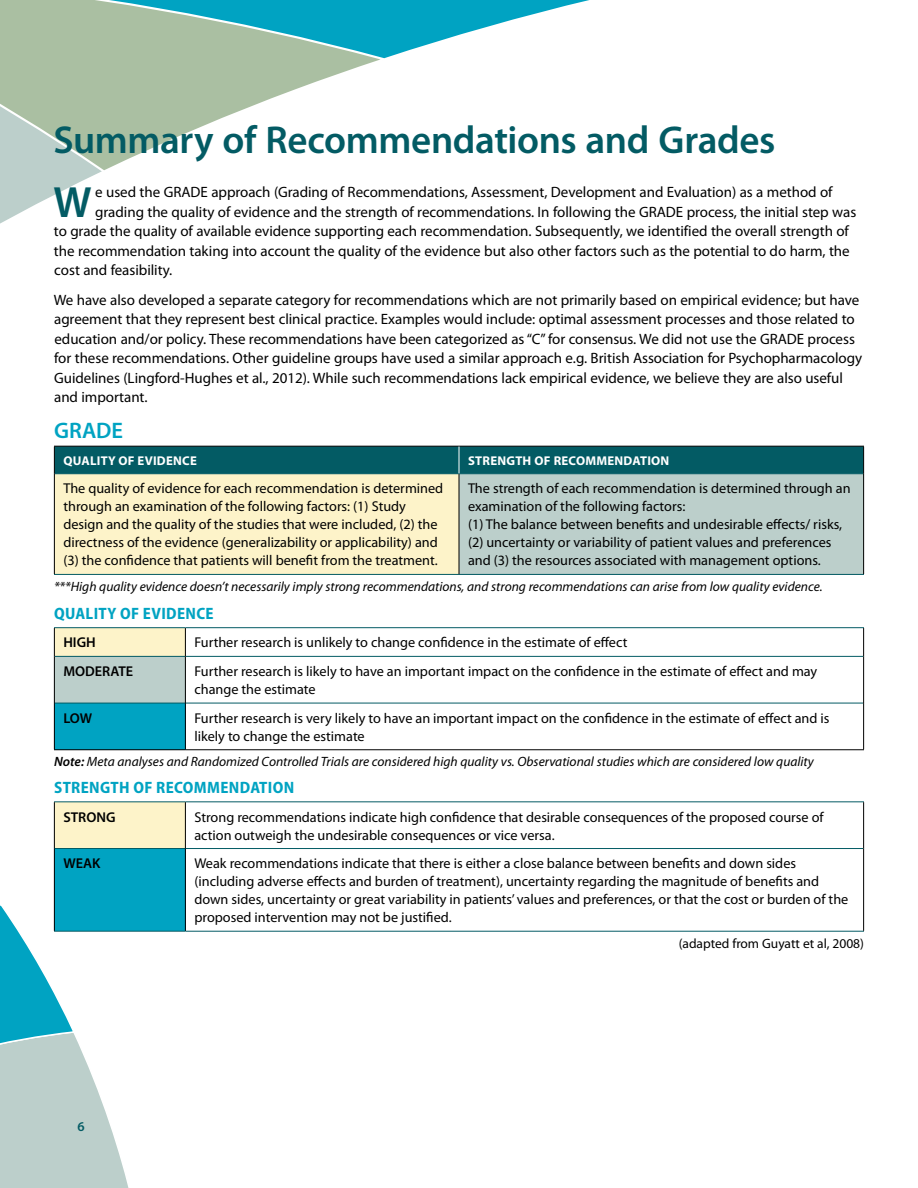
<style>
.page{position:relative;width:918px;height:1188px;background:#fff}
.page>*{position:absolute;margin:0;border:0;box-sizing:border-box;transform-origin:0 0}
.t1{font:600 43.95px "Myriad Pro";color:#035b64}
.t2{font:600 39px "Myriad Pro";letter-spacing:-.01em;color:#035b64}
.t3{font:600 22.5px "Myriad Pro";color:#00a3c2}
.t4{font:700 semi-condensed 16.5px "Myriad Pro";letter-spacing:.02em;color:#00a3c2}
.t5{font:15px/19.5px "Myriad Pro";letter-spacing:-.005em;color:#000}
.t6{font:14.25px/18px "Myriad Pro";color:#000}
.t7{font:600 14.25px "Myriad Pro";color:#000}
.t8{font:italic 13.5px "Myriad Pro";color:#000}
.t9{font:13.5px "Myriad Pro";letter-spacing:-.005em;color:#000}
.t10{font:600 13.5px "Myriad Pro";color:#035b64}
.t11{font:700 12.75px "Myriad Pro";letter-spacing:.02em;color:#fff}
.s1{font-weight:600}
</style>
<div class="page">
<svg style="left:0;top:0;width:589px;height:224px"></svg>
<svg style="left:0;top:903px;width:129px;height:285px"></svg>
<div style="left:54px;top:474px;width:405px;height:100px;background:#fdf3c9"></div>
<div style="left:459px;top:474px;width:405px;height:100px;background:#bccfcb"></div>
<hr style="left:54px;top:574px;width:405px;height:1px;background:#035b64">
<hr style="left:459px;top:574px;width:405px;height:1px;background:#035b64">
<hr style="left:54px;top:474px;width:1px;height:100px;background:#000">
<hr style="left:459px;top:474px;width:1px;height:100px;background:#000">
<hr style="left:863px;top:474px;width:1px;height:100px;background:#000">
<svg style="left:54px;top:446px;width:810px;height:28px;background:#045962"></svg>
<div style="left:54px;top:628px;width:131px;height:28px;background:#fdf3c9"></div>
<div style="left:54px;top:656px;width:131px;height:47px;background:#bccfcb"></div>
<div style="left:54px;top:703px;width:131px;height:47px;background:#00a3c2"></div>
<hr style="left:54px;top:627px;width:131px;height:1px;background:#035b64">
<hr style="left:185px;top:627px;width:679px;height:1px;background:#035b64">
<hr style="left:55px;top:656px;width:130px;height:1px;background:#035b64">
<hr style="left:186px;top:656px;width:677px;height:1px;background:#035b64">
<hr style="left:55px;top:703px;width:130px;height:1px;background:#035b64">
<hr style="left:186px;top:703px;width:677px;height:1px;background:#035b64">
<svg style="left:54px;top:628px;width:1px;height:28px"></svg>
<svg style="left:185px;top:628px;width:1px;height:28px"></svg>
<svg style="left:863px;top:628px;width:1px;height:28px"></svg>
<hr style="left:54px;top:656px;width:1px;height:47px;background:#000">
<hr style="left:185px;top:656px;width:1px;height:47px;background:#000">
<hr style="left:863px;top:656px;width:1px;height:47px;background:#000">
<hr style="left:54px;top:703px;width:1px;height:46px;background:#000">
<hr style="left:185px;top:703px;width:1px;height:46px;background:#000">
<hr style="left:863px;top:703px;width:1px;height:46px;background:#000">
<hr style="left:54px;top:749px;width:131px;height:1px;background:#000">
<hr style="left:185px;top:749px;width:679px;height:1px;background:#000">
<div style="left:54px;top:802px;width:131px;height:47px;background:#fdf3c9"></div>
<div style="left:54px;top:849px;width:131px;height:82px;background:#00a3c2"></div>
<hr style="left:54px;top:801px;width:131px;height:1px;background:#035b64">
<hr style="left:185px;top:801px;width:679px;height:1px;background:#035b64">
<hr style="left:55px;top:848px;width:130px;height:1px;background:#035b64">
<hr style="left:186px;top:848px;width:677px;height:1px;background:#035b64">
<hr style="left:54px;top:931px;width:131px;height:1px;background:#035b64">
<hr style="left:185px;top:931px;width:679px;height:1px;background:#035b64">
<hr style="left:54px;top:802px;width:1px;height:47px;background:#000">
<hr style="left:185px;top:802px;width:1px;height:47px;background:#000">
<hr style="left:863px;top:802px;width:1px;height:47px;background:#000">
<hr style="left:54px;top:849px;width:1px;height:82px;background:#000">
<hr style="left:185px;top:849px;width:1px;height:82px;background:#000">
<hr style="left:863px;top:849px;width:1px;height:82px;background:#000">
<h2 class="t2" style="left:54px;top:115px;width:723px">Summary of Recommendations and Grades</h2>
<h1 class="t1" style="left:53px;top:174px;width:40px">W</h1>
<p class="t5" style="left:95px;top:182px;width:739px">e used the GRADE approach (Grading of Recommendations, Assessment, Development and Evaluation) as a method of</p>
<p class="t5" style="left:95px;top:202px;width:763px">grading the quality of evidence and the strength of recommendations. In following the GRADE process, the initial step was</p>
<p class="t5" style="left:54px;top:221px;width:797px">to grade the quality of available evidence supporting each recommendation. Subsequently, we identified the overall strength of</p>
<p class="t5" style="left:54px;top:241px;width:797px">the recommendation taking into account the quality of the evidence but also other factors such as the potential to do harm, the</p>
<p class="t5" style="left:54px;top:260px;width:118px">cost and feasibility.</p>
<p class="t5" style="left:54px;top:289px;width:810px">We have also developed a separate category for recommendations which are not primarily based on empirical evidence; but have agreement that they represent best clinical practice. Examples would include: optimal assessment processes and those related to education and/or policy. These recommendations have been categorized as “C” for consensus. We did not use the GRADE process for these recommendations. Other guideline groups have used a similar approach e.g. British Association for Psychopharmacology Guidelines (Lingford-Hughes et al., 2012). While such recommendations lack empirical evidence, we believe they are also useful and important.</p>
<h3 class="t3" style="left:54px;top:416px;width:71px">GRADE</h3>
<p class="t11" style="left:64px;top:452px;width:135px">QUALITY OF EVIDENCE</p>
<p class="t11" style="left:468px;top:452px;width:203px">STRENGTH OF RECOMMENDATION</p>
<p class="t6" style="left:63px;top:479px;width:381px">The quality of evidence for each recommendation is determined through an examination of the following factors: (1) Study design and the quality of the studies that were included, (2) the directness of the evidence (generalizability or applicability) and (3) the confidence that patients will benefit from the treatment.</p>
<p class="t6" style="left:468px;top:479px;width:384px">The strength of each recommendation is determined through an examination of the following factors:<br>(1) The balance between benefits and undesirable effects/ risks, (2) uncertainty or variability of patient values and preferences and (3) the resources associated with management options.</p>
<p class="t8" style="left:54px;top:578px;width:770px">***High quality evidence doesn’t necessarily imply strong recommendations, and strong recommendations can arise from low quality evidence.</p>
<p class="t4" style="left:54px;top:603px;width:161px">QUALITY OF EVIDENCE</p>
<p class="t7" style="left:63px;top:634px;width:34px">HIGH</p>
<p class="t6" style="left:194px;top:633px;width:435px">Further research is unlikely to change confidence in the estimate of effect</p>
<p class="t7" style="left:63px;top:662px;width:71px">MODERATE</p>
<p class="t6" style="left:194px;top:662px;width:624px">Further research is likely to have an important impact on the confidence in the estimate of effect and may change the estimate</p>
<p class="t7" style="left:63px;top:709px;width:30px">LOW</p>
<p class="t6" style="left:194px;top:709px;width:637px">Further research is very likely to have an important impact on the confidence in the estimate of effect and is likely to change the estimate</p>
<p class="t8" style="left:54px;top:753px;width:761px"><span class="s1">Note:</span> Meta analyses and Randomized Controlled Trials are considered high quality vs. Observational studies which are considered low quality</p>
<p class="t4" style="left:54px;top:777px;width:242px">STRENGTH OF RECOMMENDATION</p>
<p class="t7" style="left:63px;top:808px;width:54px">STRONG</p>
<p class="t6" style="left:194px;top:808px;width:631px">Strong recommendations indicate high confidence that desirable consequences of the proposed course of action outweigh the undesirable consequences or vice versa.</p>
<p class="t7" style="left:63px;top:854px;width:39px">WEAK</p>
<p class="t6" style="left:194px;top:854px;width:656px">Weak recommendations indicate that there is either a close balance between benefits and down sides (including adverse effects and burden of treatment), uncertainty regarding the magnitude of benefits and down sides, uncertainty or great variability in patients’ values and preferences, or that the cost or burden of the proposed intervention may not be justified.</p>
<p class="t9" style="left:679px;top:935px;width:187px">(adapted from Guyatt et al, 2008)</p>
<p class="t10" style="left:77px;top:1117px;width:9px">6</p>
</div>
